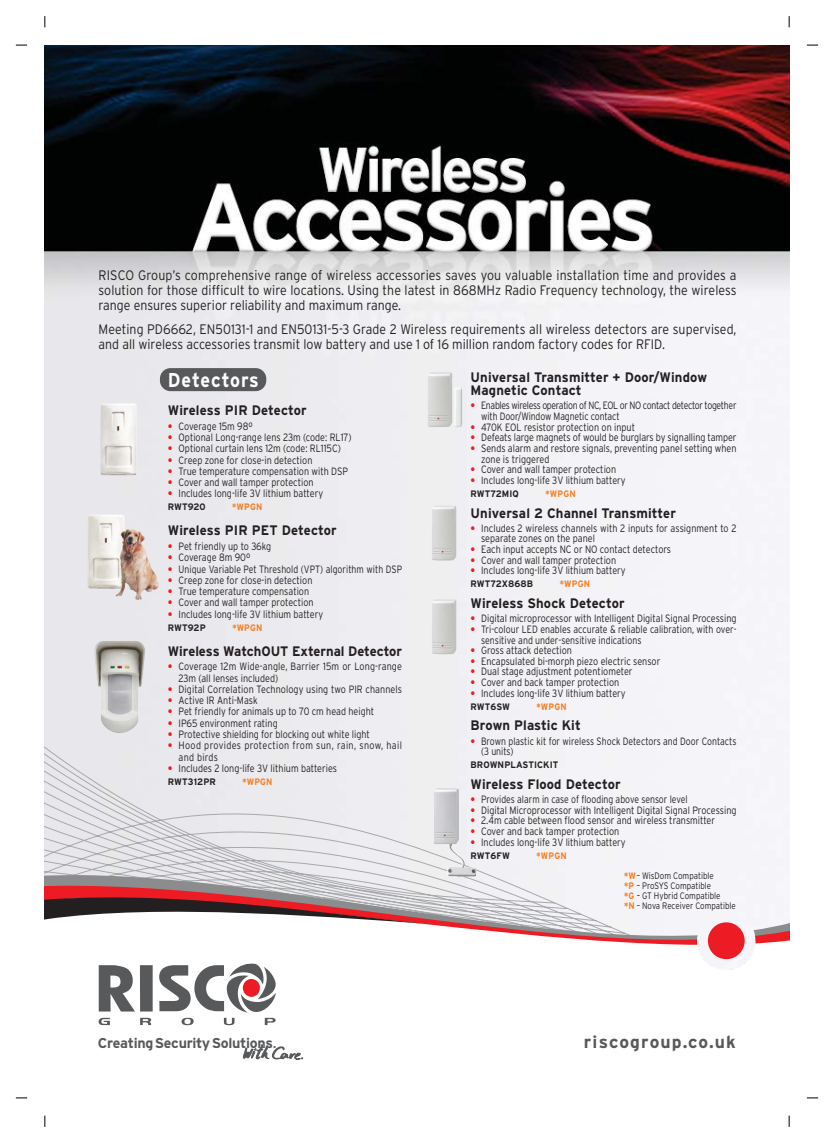
<style>
.page{position:relative;width:834px;height:1143px;background:#fff}
.page>*{position:absolute;margin:0;border:0;box-sizing:border-box;transform-origin:0 0}
.t1{font:700 20px "Interstate";letter-spacing:.045em;color:#fff;scale:.9 1}
.t2{font:700 17.5px "Interstate";letter-spacing:.065em;color:#58595b}
.t3{font:700 14.25px "Interstate";letter-spacing:-.02em;color:#58595b}
.t4{font:300 13.75px/15px "Interstate";color:#231f20;text-align:justify;scale:.9 1}
.t5{font:700 13.75px/13.8px "Interstate";letter-spacing:.01em;color:#231f20;scale:.95 1}
.t6{font:300 10.62px/10.6px "Interstate";color:#231f20;scale:.85 1}
.t7{font:300 10.62px/10.6px "Interstate";color:#231f20;scale:.82 1}
.t8{font:300 10.62px/10.6px "Interstate";color:#231f20;scale:.83 1}
.t9{font:300 10.62px/10.6px "Interstate";letter-spacing:-.035em;color:#231f20;scale:.82 1}
.t10{font:300 10.62px/11.2px "Interstate";letter-spacing:.035em;color:#231f20;scale:.85 1}
.t11{font:300 9.38px/10px "Interstate";color:#231f20;scale:.85 1}
.t12{font:700 9.38px "Interstate";letter-spacing:.01em;color:#231f20;scale:.95 1}
.t13{font:700 9.38px "Interstate";letter-spacing:.02em;color:#f57e20;scale:.9 1}
.s1{font-family:"Univers";color:#ed1c24}
.s2{font-weight:700;color:#f57e20}
.s3{font-size:11.5px}
</style>
<div class="page">
<img style="left:45px;top:45px;width:744px;height:677px">
<svg style="left:45px;top:722px;width:744px;height:125px"></svg>
<svg style="left:45px;top:847px;width:744px;height:6px;fill:#eeedf2"></svg>
<svg style="left:45px;top:853px;width:744px;height:126px"></svg>
<svg style="left:45px;top:882px;width:377px;height:44px"></svg>
<div style="left:708px;top:922px;width:36px;height:37px;background:#ed1c24;border-radius:50%"></div>
<svg style="left:243px;top:1044px;width:60px;height:15px"></svg>
<div style="left:140px;top:965px;width:13px;height:46px;background:#58595b"></div>
<svg style="left:99px;top:965px;width:36px;height:46px"></svg>
<svg style="left:98px;top:1017px;width:12px;height:8px"></svg>
<svg style="left:140px;top:1017px;width:11px;height:8px"></svg>
<svg style="left:159px;top:962px;width:117px;height:63px"></svg>
<img style="left:95px;top:656px;width:4px;height:30px">
<img style="left:432px;top:505px;width:24px;height:55px">
<img style="left:427px;top:372px;width:35px;height:55px">
<img style="left:433px;top:787px;width:43px;height:90px">
<img style="left:432px;top:599px;width:24px;height:55px">
<img style="left:87px;top:514px;width:73px;height:86px">
<img style="left:100px;top:403px;width:37px;height:72px">
<div style="left:160px;top:368px;width:106px;height:23px;background:#58595b;border-radius:11px"></div>
<p class="t4" style="left:99px;top:269px;width:710px">RISCO Group’s comprehensive range of wireless accessories saves you valuable installation time and provides a solution for those difficult to wire locations. Using the latest in 868MHz Radio Frequency technology, the wireless range ensures superior reliability and maximum range.</p>
<p class="t4" style="left:99px;top:323px;width:710px">Meeting PD6662, EN50131-1 and EN50131-5-3 Grade 2 Wireless requirements all wireless detectors are supervised, and all wireless accessories transmit low battery and use 1 of 16 million random factory codes for RFID.</p>
<p class="t5" style="left:470px;top:371px;width:250px">Universal Transmitter + Door/Window<br>Magnetic Contact</p>
<p class="t9" style="left:481px;top:401px;width:313px;text-indent:-11px"><span class="s1">•</span> Enables wireless operation of NC, EOL or NO contact detector together with Door/Window Magnetic contact</p>
<p class="t6" style="left:470px;top:423px;width:195px"><span class="s1">•</span> 470K EOL resistor protection on input</p>
<p class="t6" style="left:470px;top:433px;width:314px"><span class="s1">•</span> Defeats large magnets of would be burglars by signalling tamper</p>
<p class="t6" style="left:481px;top:444px;width:302px;text-indent:-11px"><span class="s1">•</span> Sends alarm and restore signals, preventing panel setting when zone is triggered</p>
<p class="t6" style="left:470px;top:465px;width:173px"><span class="s1">•</span> Cover and wall tamper protection</p>
<p class="t6" style="left:470px;top:476px;width:184px"><span class="s1">•</span> Includes long-life 3V lithium battery</p>
<p class="t12" style="left:470px;top:490px;width:52px">RWT72MIQ</p>
<p class="t13" style="left:545px;top:490px;width:35px">*WPGN</p>
<p class="t5" style="left:470px;top:507px;width:218px">Universal 2 Channel Transmitter</p>
<p class="t6" style="left:481px;top:524px;width:302px;text-indent:-11px"><span class="s1">•</span> Includes 2 wireless channels with 2 inputs for assignment to 2 separate zones on the panel</p>
<p class="t6" style="left:470px;top:545px;width:237px"><span class="s1">•</span> Each input accepts NC or NO contact detectors</p>
<p class="t6" style="left:470px;top:556px;width:173px"><span class="s1">•</span> Cover and wall tamper protection</p>
<p class="t6" style="left:470px;top:566px;width:184px"><span class="s1">•</span> Includes long-life 3V lithium battery</p>
<p class="t12" style="left:470px;top:580px;width:68px">RWT72X868B</p>
<p class="t13" style="left:560px;top:580px;width:35px">*WPGN</p>
<p class="t5" style="left:470px;top:597px;width:164px">Wireless Shock Detector</p>
<p class="t6" style="left:470px;top:614px;width:314px"><span class="s1">•</span> Digital microprocessor with Intelligent Digital Signal Processing</p>
<p class="t8" style="left:481px;top:625px;width:309px;text-indent:-11px"><span class="s1">•</span> Tri-colour LED enables accurate &amp; reliable calibration, with over&shy;sensitive and under-sensitive indications</p>
<p class="t6" style="left:470px;top:646px;width:121px"><span class="s1">•</span> Gross attack detection</p>
<p class="t6" style="left:470px;top:657px;width:225px"><span class="s1">•</span> Encapsulated bi-morph piezo electric sensor</p>
<p class="t6" style="left:470px;top:667px;width:192px"><span class="s1">•</span> Dual stage adjustment potentiometer</p>
<p class="t6" style="left:470px;top:678px;width:177px"><span class="s1">•</span> Cover and back tamper protection</p>
<p class="t6" style="left:470px;top:688px;width:184px"><span class="s1">•</span> Includes long-life 3V lithium battery</p>
<p class="t12" style="left:470px;top:703px;width:43px">RWT6SW</p>
<p class="t13" style="left:536px;top:703px;width:35px">*WPGN</p>
<p class="t5" style="left:470px;top:719px;width:118px">Brown Plastic Kit</p>
<p class="t7" style="left:481px;top:736px;width:313px;text-indent:-11px"><span class="s1">•</span> Brown plastic kit for wireless Shock Detectors and Door Contacts (3 units)</p>
<p class="t12" style="left:470px;top:761px;width:94px">BROWNPLASTICKIT</p>
<p class="t5" style="left:470px;top:778px;width:160px">Wireless Flood Detector</p>
<p class="t7" style="left:470px;top:795px;width:266px"><span class="s1">•</span> Provides alarm in case of flooding above sensor level</p>
<p class="t6" style="left:470px;top:806px;width:314px"><span class="s1">•</span> Digital Microprocessor with Intelligent Digital Signal Processing</p>
<p class="t6" style="left:470px;top:816px;width:289px"><span class="s1">•</span> 2.4m cable between flood sensor and wireless transmitter</p>
<p class="t6" style="left:470px;top:827px;width:177px"><span class="s1">•</span> Cover and back tamper protection</p>
<p class="t6" style="left:470px;top:837px;width:184px"><span class="s1">•</span> Includes long-life 3V lithium battery</p>
<p class="t12" style="left:470px;top:851px;width:43px">RWT6FW</p>
<p class="t13" style="left:536px;top:851px;width:35px">*WPGN</p>
<h1 class="t1" style="left:168px;top:372px;width:103px">Detectors</h1>
<p class="t5" style="left:168px;top:404px;width:148px">Wireless PIR Detector</p>
<p class="t6" style="left:168px;top:422px;width:101px"><span class="s1">•</span> Coverage 15m 98º</p>
<p class="t6" style="left:168px;top:433px;width:218px"><span class="s1">•</span> Optional Long-range lens 23m (code: RL17)</p>
<p class="t6" style="left:168px;top:444px;width:205px"><span class="s1">•</span> Optional curtain lens 12m (code: RL115C)</p>
<p class="t6" style="left:168px;top:456px;width:171px"><span class="s1">•</span> Creep zone for close-in detection</p>
<p class="t6" style="left:168px;top:467px;width:213px"><span class="s1">•</span> True temperature compensation with DSP</p>
<p class="t6" style="left:168px;top:478px;width:173px"><span class="s1">•</span> Cover and wall tamper protection</p>
<p class="t6" style="left:168px;top:489px;width:184px"><span class="s1">•</span> Includes long-life 3V lithium battery</p>
<p class="t12" style="left:168px;top:503px;width:41px">RWT920</p>
<p class="t13" style="left:232px;top:503px;width:35px">*WPGN</p>
<p class="t5" style="left:168px;top:524px;width:179px">Wireless PIR PET Detector</p>
<p class="t6" style="left:168px;top:542px;width:123px"><span class="s1">•</span> Pet friendly up to 36kg</p>
<p class="t6" style="left:168px;top:553px;width:99px"><span class="s1">•</span> Coverage 8m 90º</p>
<p class="t7" style="left:168px;top:565px;width:287px"><span class="s1">•</span> Unique Variable Pet Threshold (VPT) algorithm with DSP</p>
<p class="t6" style="left:168px;top:576px;width:171px"><span class="s1">•</span> Creep zone for close-in detection</p>
<p class="t6" style="left:168px;top:587px;width:168px"><span class="s1">•</span> True temperature compensation</p>
<p class="t6" style="left:168px;top:598px;width:173px"><span class="s1">•</span> Cover and wall tamper protection</p>
<p class="t6" style="left:168px;top:610px;width:184px"><span class="s1">•</span> Includes long-life 3V lithium battery</p>
<p class="t12" style="left:168px;top:624px;width:41px">RWT92P</p>
<p class="t13" style="left:232px;top:624px;width:35px">*WPGN</p>
<p class="t5" style="left:168px;top:645px;width:248px">Wireless WatchOUT External Detector</p>
<p class="t6" style="left:179px;top:662px;width:264px;line-height:11.2px;text-indent:-11px"><span class="s1">•</span> Coverage 12m Wide-angle, Barrier 15m or Long-range<br>23m (all lenses included)</p>
<p class="t6" style="left:168px;top:685px;width:277px"><span class="s1">•</span> Digital Correlation Technology using two PIR channels</p>
<p class="t6" style="left:168px;top:696px;width:107px"><span class="s1">•</span> Active IR Anti-Mask</p>
<p class="t6" style="left:168px;top:707px;width:244px"><span class="s1">•</span> Pet friendly for animals up to 70 cm head height</p>
<p class="t6" style="left:168px;top:718px;width:131px"><span class="s1">•</span> IP65 environment rating</p>
<p class="t6" style="left:168px;top:730px;width:239px"><span class="s1">•</span> Protective shielding for blocking out white light</p>
<p class="t10" style="left:179px;top:741px;width:264px;text-indent:-11px"><span class="s1">•</span> Hood provides protection from sun, rain, snow, hail and birds</p>
<p class="t6" style="left:168px;top:763px;width:200px"><span class="s1">•</span> Includes 2 long-life 3V lithium batteries</p>
<p class="t12" style="left:168px;top:778px;width:52px">RWT312PR</p>
<p class="t13" style="left:242px;top:778px;width:35px">*WPGN</p>
<p class="t11" style="left:624px;top:871px;width:133px"><span class="s2">*W</span>– WisDom Compatible<br><span class="s2">*P</span> – ProSYS Compatible<br><span class="s2">*G</span> – GT Hybrid Compatible<br><span class="s2">*N</span> – Nova Receiver Compatible</p>
<h3 class="t3" style="left:98px;top:1037px;width:180px">CreatingSecuritySolutions<span class="s3">.</span></h3>
<h2 class="t2" style="left:584px;top:1034px;width:153px">riscogroup.co.uk</h2>
</div>
